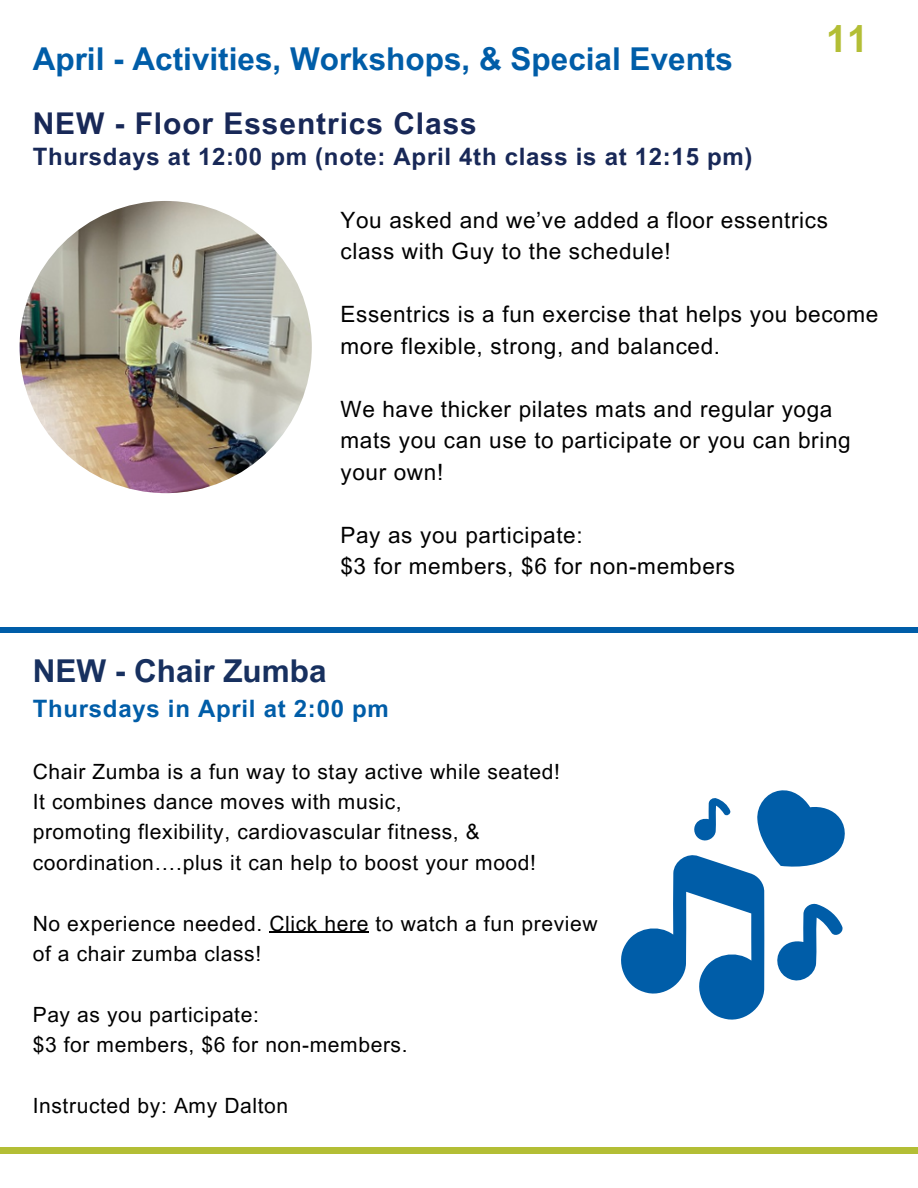
<style>
.page{position:relative;width:918px;height:1188px;background:#fff}
.page>*{position:absolute;margin:0;border:0;box-sizing:border-box;transform-origin:0 0}
.t1{font:700 37.5px "Arial MT Pro";color:#b3be35}
.t2{font:700 31.5px "Arial MT Pro";color:#005da8}
.t3{font:700 31.5px "Arial MT Pro";color:#17305f}
.t4{font:700 30px "Arial MT Pro";letter-spacing:.03em;color:#182857}
.t5{font:700 24px "Arial MT Pro";letter-spacing:.03em;color:#182857}
.t6{font:700 24px "Arial MT Pro";letter-spacing:.03em;color:#005da8}
.t7{font:22.5px/31.5px "Arial MT Pro";letter-spacing:.03em;color:#000}
.t8{font:21px/30.3px "Arial MT Pro";letter-spacing:.03em;color:#000}
</style>
<div class="page">
<div style="left:0;top:1148px;width:918px;height:5px;background:#b3be35"></div>
<div style="left:0;top:627px;width:918px;height:6px;background:#005da8"></div>
<img style="left:20px;top:201px;width:292px;height:292px;border-radius:50%">
<hr style="left:269px;top:932px;width:100px;height:1px;background:#000">
<svg style="left:621px;top:790px;width:224px;height:230px"></svg>
<h2 class="t2" style="left:33px;top:47px;width:702px">April - Activities, Workshops, &amp; Special Events</h2>
<h3 class="t4" style="left:33px;top:112px;width:446px">NEW - Floor Essentrics Class</h3>
<p class="t5" style="left:33px;top:148px;width:721px">Thursdays at 12:00 pm (note: April 4th class is at 12:15 pm)</p>
<h1 class="t1" style="left:826px;top:24px;width:43px">11</h1>
<p class="t7" style="left:340px;top:207px;width:489px">You asked and we’ve added a floor essentrics class with Guy to the schedule!</p>
<p class="t7" style="left:340px;top:301px;width:539px">Essentrics is a fun exercise that helps you become more flexible, strong, and balanced.</p>
<p class="t7" style="left:340px;top:396px;width:512px">We have thicker pilates mats and regular yoga mats you can use to participate or you can bring your own!</p>
<p class="t7" style="left:340px;top:522px;width:396px">Pay as you participate:<br>$3 for members, $6 for non-members</p>
<h2 class="t3" style="left:33px;top:660px;width:295px">NEW - Chair Zumba</h2>
<p class="t6" style="left:33px;top:699px;width:358px">Thursdays in April at 2:00 pm</p>
<p class="t8" style="left:33px;top:759px;width:529px">Chair Zumba is a fun way to stay active while seated!<br>It combines dance moves with music,<br>promoting flexibility, cardiovascular fitness, &amp; coordination….plus it can help to boost your mood!</p>
<p class="t8" style="left:33px;top:911px;width:566px">No experience needed. Click here to watch a fun preview of a chair zumba class!</p>
<p class="t8" style="left:33px;top:1002px;width:376px">Pay as you participate:<br>$3 for members, $6 for non-members.</p>
<p class="t8" style="left:33px;top:1093px;width:257px">Instructed by: Amy Dalton</p>
</div>
